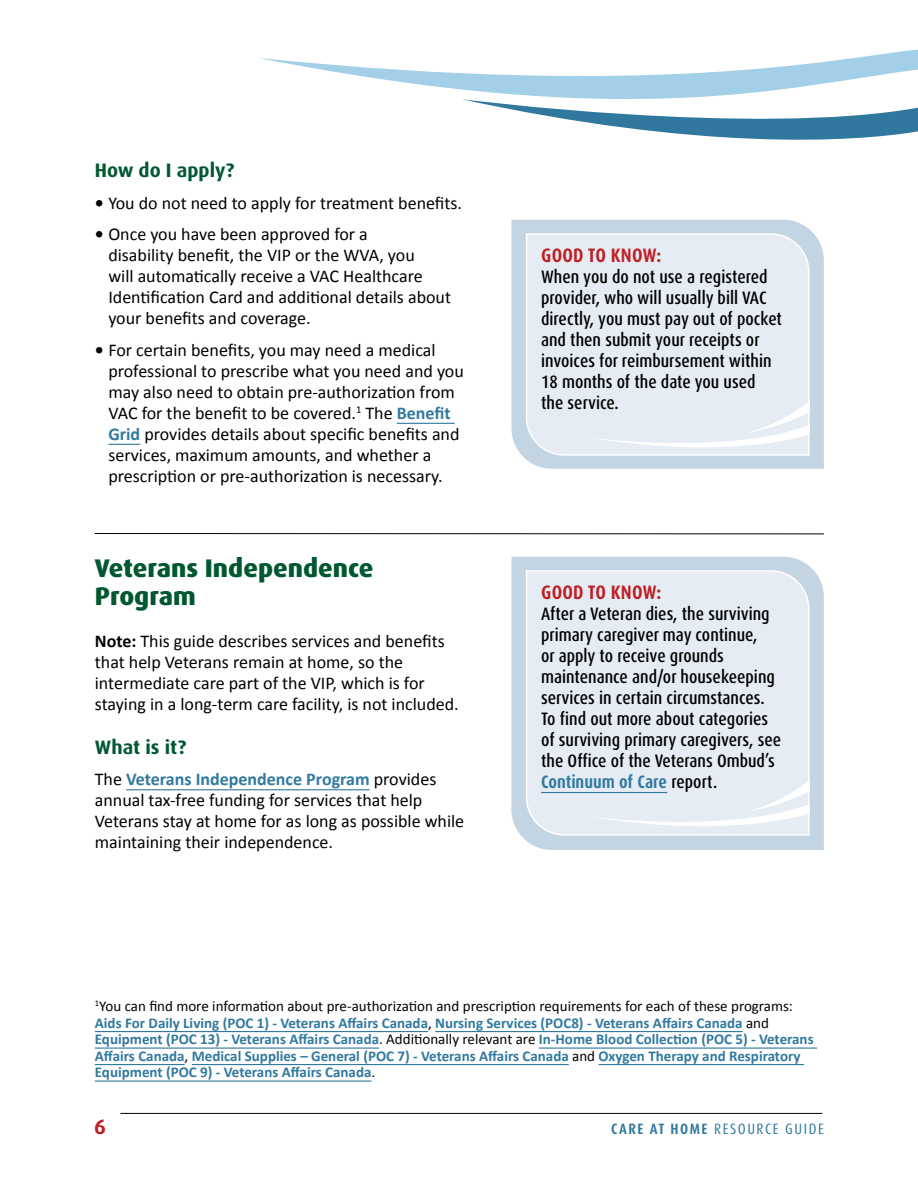
<style>
.page{position:relative;width:918px;height:1188px;background:#fff}
.page>*{position:absolute;margin:0;border:0;box-sizing:border-box;transform-origin:0 0}
.t1{font:800 25.5px/28.5px "Dax Pro";color:#005830}
.t2{font:700 21px "Dax Pro";color:#be1f24}
.t3{font:700 condensed 19.5px "Dax Pro";letter-spacing:.01em;color:#be1f24}
.t4{font:700 19.5px "Dax Pro";color:#005830}
.t5{font:18px/21px "Calibri";color:#000}
.t6{font:500 condensed 18px/21px "Dax Pro";color:#000}
.t7{font:700 15px/16.5px "Calibri";color:#31799e}
.t8{font:condensed 15px "Dax Pro";letter-spacing:.1em;color:#31799e}
.s1{font-weight:700}
.s2{font-weight:700;color:#31799e}
.s3{font-weight:400;color:#000}
</style>
<div class="page">
<hr style="left:120px;top:1113px;width:702px;height:1px;background:#000">
<svg style="left:662px;top:49px;width:256px;height:91px"></svg>
<svg style="left:259px;top:50px;width:659px;height:82px"></svg>
<hr style="left:397px;top:423px;width:58px;height:1px;background:#31799e">
<hr style="left:108px;top:444px;width:32px;height:1px;background:#31799e">
<hr style="left:95px;top:1031px;width:333px;height:1px;background:#31799e">
<hr style="left:435px;top:1031px;width:308px;height:1px;background:#31799e">
<hr style="left:95px;top:1048px;width:284px;height:1px;background:#31799e">
<hr style="left:539px;top:1048px;width:278px;height:1px;background:#31799e">
<hr style="left:95px;top:1064px;width:90px;height:1px;background:#31799e">
<hr style="left:192px;top:1064px;width:377px;height:1px;background:#31799e">
<hr style="left:599px;top:1064px;width:205px;height:1px;background:#31799e">
<hr style="left:95px;top:1081px;width:277px;height:1px;background:#31799e">
<svg style="left:511px;top:220px;width:313px;height:249px;fill:#c3d4e3"></svg>
<div style="left:525px;top:233px;width:285px;height:224px;background:#e5ecf3"></div>
<svg style="left:588px;top:389px;width:221px;height:67px"></svg>
<hr style="left:126px;top:789px;width:244px;height:1px;background:#31799e">
<hr style="left:95px;top:533px;width:729px;height:1px;background:#000">
<div style="left:511px;top:557px;width:313px;height:293px;background:#c3d4e3"></div>
<svg style="left:525px;top:569px;width:285px;height:267px"></svg>
<svg style="left:588px;top:768px;width:221px;height:67px"></svg>
<hr style="left:541px;top:792px;width:126px;height:1px;background:#31799e">
<p class="t4" style="left:95px;top:158px;width:141px">How do I apply?</p>
<p class="t5" style="left:95px;top:192px;width:369px"><span class="s1">•</span> You do not need to apply for treatment benefits.</p>
<p class="t5" style="left:108px;top:223px;width:344px;text-indent:-14px"><span class="s1">•</span> Once you have been approved for a<br>disability benefit, the VIP or the WVA, you<br>will automatically receive a VAC Healthcare Identification Card and additional details about your benefits and coverage.</p>
<p class="t5" style="left:108px;top:339px;width:357px;text-indent:-14px"><span class="s1">•</span> For certain benefits, you may need a medical professional to prescribe what you need and you may also need to obtain pre-authorization from VAC for the benefit to be covered.<sup>1</sup> The <span class="s2">Benefit Grid</span> provides details about specific benefits and services, maximum amounts, and whether a prescription or pre-authorization is necessary.</p>
<p class="t1" style="left:95px;top:554px;width:280px">Veterans Independence<br>Program</p>
<p class="t5" style="left:95px;top:630px;width:365px"><span class="s1">Note:</span> This guide describes services and benefits that help Veterans remain at home, so the intermediate care part of the VIP, which is for staying in a long-term care facility, is not included.</p>
<p class="t4" style="left:95px;top:734px;width:93px">What is it?</p>
<p class="t5" style="left:95px;top:768px;width:371px">The <span class="s2">Veterans Independence Program</span> provides annual tax-free funding for services that help Veterans stay at home for as long as possible while maintaining their independence.</p>
<p class="t3" style="left:541px;top:243px;width:122px">GOOD TO KNOW:</p>
<p class="t6" style="left:541px;top:267px;width:242px">When you do not use a registered provider, who will usually bill VAC directly, you must pay out of pocket and then submit your receipts or invoices for reimbursement within<br>18 months of the date you used the service.</p>
<p class="t3" style="left:541px;top:580px;width:122px">GOOD TO KNOW:</p>
<p class="t6" style="left:541px;top:603px;width:242px">After a Veteran dies, the surviving primary caregiver may continue,<br>or apply to receive grounds maintenance and/or housekeeping services in certain circumstances.<br>To find out more about categories of surviving primary caregivers, see the Office of the Veterans Ombud’s <span class="s2">Continuum of Care</span> report.</p>
<p class="t7" style="left:95px;top:998px;width:720px"><sup>1</sup><span class="s3">You can find more information about pre-authorization and prescription requirements for each of these programs:<br></span>Aids For Daily Living (POC 1) - Veterans Affairs Canada<span class="s3">,</span> Nursing Services (POC8) - Veterans Affairs Canada <span class="s3">and </span>Equipment (POC 13) - Veterans Affairs Canada<span class="s3">. Additionally relevant are</span> In-Home Blood Collection (POC 5) - Veterans Affairs Canada<span class="s3">,</span> Medical Supplies – General (POC 7) - Veterans Affairs Canada <span class="s3">and</span> Oxygen Therapy and Respiratory Equipment (POC 9) - Veterans Affairs Canada<span class="s3">.</span></p>
<p class="t2" style="left:94px;top:1113px;width:13px">6</p>
<p class="t8" style="left:611px;top:1119px;width:214px"><span class="s1">CARE AT HOME</span> RESOURCE GUIDE</p>
</div>
